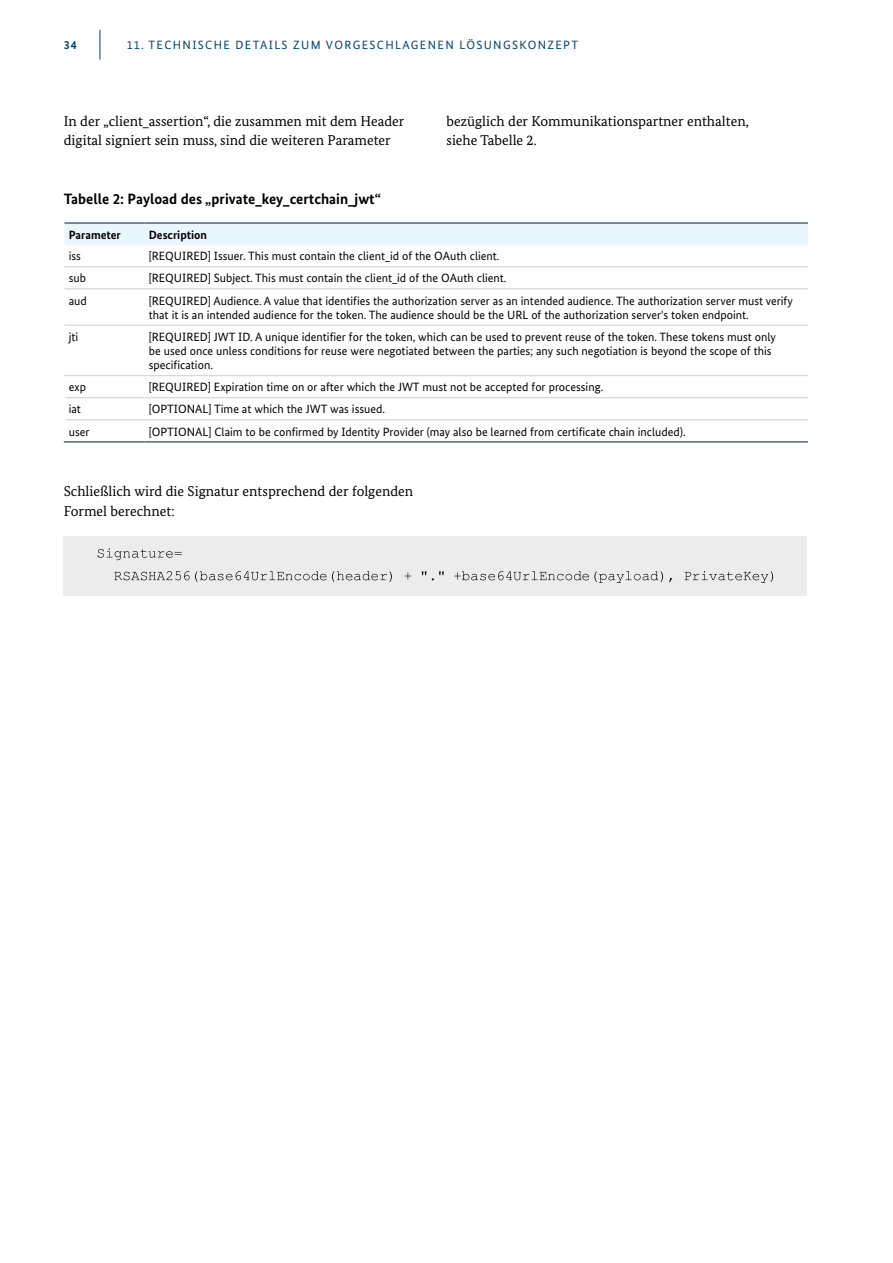
<style>
.page{position:relative;width:893px;height:1263px;background:#fff}
.page>*{position:absolute;margin:0;border:0;box-sizing:border-box;transform-origin:0 0}
.t1{font:700 15px "Bundes Sans";color:#000}
.t2{font:14.25px/19.5px "Bundes Serif";color:#000}
.t3{font:12px/14.2px "Bundes Sans";color:#000}
.t4{font:12px "Bundes Sans";letter-spacing:.11em;color:#004377}
.t5{font:700 12px "Bundes Sans";color:#000}
.t6{font:700 12px "Bundes Sans";color:#004377}
</style>
<div class="page">
<hr style="left:100px;top:30px;width:1px;height:30px;background:#004377">
<div style="left:65px;top:224px;width:743px;height:21px;background:#eaf6fe"></div>
<hr style="left:65px;top:222px;width:80px;height:2px;background:#57666d">
<hr style="left:145px;top:222px;width:663px;height:2px;background:#57666d">
<hr style="left:65px;top:266px;width:80px;height:1px;background:#caced0">
<hr style="left:145px;top:266px;width:663px;height:1px;background:#caced0">
<hr style="left:65px;top:288px;width:80px;height:1px;background:#caced0">
<hr style="left:145px;top:288px;width:663px;height:1px;background:#caced0">
<hr style="left:65px;top:325px;width:80px;height:1px;background:#caced0">
<hr style="left:145px;top:325px;width:663px;height:1px;background:#caced0">
<hr style="left:64px;top:375px;width:81px;height:1px;background:#caced0">
<hr style="left:145px;top:375px;width:663px;height:1px;background:#caced0">
<hr style="left:65px;top:397px;width:80px;height:1px;background:#caced0">
<hr style="left:145px;top:397px;width:663px;height:1px;background:#caced0">
<hr style="left:65px;top:419px;width:80px;height:1px;background:#caced0">
<hr style="left:145px;top:419px;width:663px;height:1px;background:#caced0">
<hr style="left:64px;top:441px;width:81px;height:2px;background:#57666d">
<hr style="left:145px;top:441px;width:663px;height:2px;background:#57666d">
<div style="left:64px;top:536px;width:743px;height:59px;background:#ececed"></div>
<svg style="left:98px;top:548px;width:84px;height:12px"></svg>
<svg style="left:114px;top:571px;width:212px;height:11px"></svg>
<svg style="left:332px;top:571px;width:60px;height:11px"></svg>
<svg style="left:405px;top:572px;width:6px;height:8px"></svg>
<svg style="left:422px;top:571px;width:22px;height:9px"></svg>
<svg style="left:454px;top:571px;width:209px;height:12px"></svg>
<svg style="left:685px;top:571px;width:88px;height:12px"></svg>
<p class="t6" style="left:64px;top:37px;width:15px">34</p>
<p class="t4" style="left:127px;top:37px;width:453px">11. TECHNISCHE DETAILS ZUM VORGESCHLAGENEN LÖSUNGSKONZEPT</p>
<p class="t2" style="left:64px;top:111px;width:342px">In der „client_assertion“, die zusammen mit dem Header digital signiert sein muss, sind die weiteren Parameter</p>
<p class="t1" style="left:64px;top:190px;width:319px">Tabelle 2: Payload des „private_key_certchain_jwt“</p>
<p class="t2" style="left:446px;top:111px;width:304px">bezüglich der Kommunikationspartner enthalten, siehe Tabelle 2.</p>
<p class="t5" style="left:69px;top:227px;width:54px">Parameter</p>
<p class="t5" style="left:149px;top:227px;width:60px">Description</p>
<p class="t3" style="left:69px;top:249px;width:14px">iss</p>
<p class="t3" style="left:149px;top:249px;width:352px">[REQUIRED] Issuer. This must contain the client_id of the OAuth client.</p>
<p class="t3" style="left:69px;top:271px;width:19px">sub</p>
<p class="t3" style="left:149px;top:271px;width:359px">[REQUIRED] Subject. This must contain the client_id of the OAuth client.</p>
<p class="t3" style="left:69px;top:293px;width:20px">aud</p>
<p class="t3" style="left:149px;top:293px;width:645px">[REQUIRED] Audience. A value that identifies the authorization server as an intended audience. The authorization server must verify that it is an intended audience for the token. The audience should be the URL of the authorization server's token endpoint.</p>
<p class="t3" style="left:69px;top:329px;width:11px">jti</p>
<p class="t3" style="left:149px;top:329px;width:629px">[REQUIRED] JWT ID. A unique identifier for the token, which can be used to prevent reuse of the token. These tokens must only be used once unless conditions for reuse were negotiated between the parties; any such negotiation is beyond the scope of this specification.</p>
<p class="t3" style="left:69px;top:380px;width:19px">exp</p>
<p class="t3" style="left:149px;top:380px;width:456px">[REQUIRED] Expiration time on or after which the JWT must not be accepted for processing.</p>
<p class="t3" style="left:69px;top:402px;width:14px">iat</p>
<p class="t3" style="left:149px;top:402px;width:238px">[OPTIONAL] Time at which the JWT was issued.</p>
<p class="t3" style="left:69px;top:424px;width:22px">user</p>
<p class="t3" style="left:149px;top:424px;width:538px">[OPTIONAL] Claim to be confirmed by Identity Provider (may also be learned from certificate chain included).</p>
<p class="t2" style="left:64px;top:482px;width:351px">Schließlich wird die Signatur entsprechend der folgenden<br>Formel berechnet:</p>
</div>
